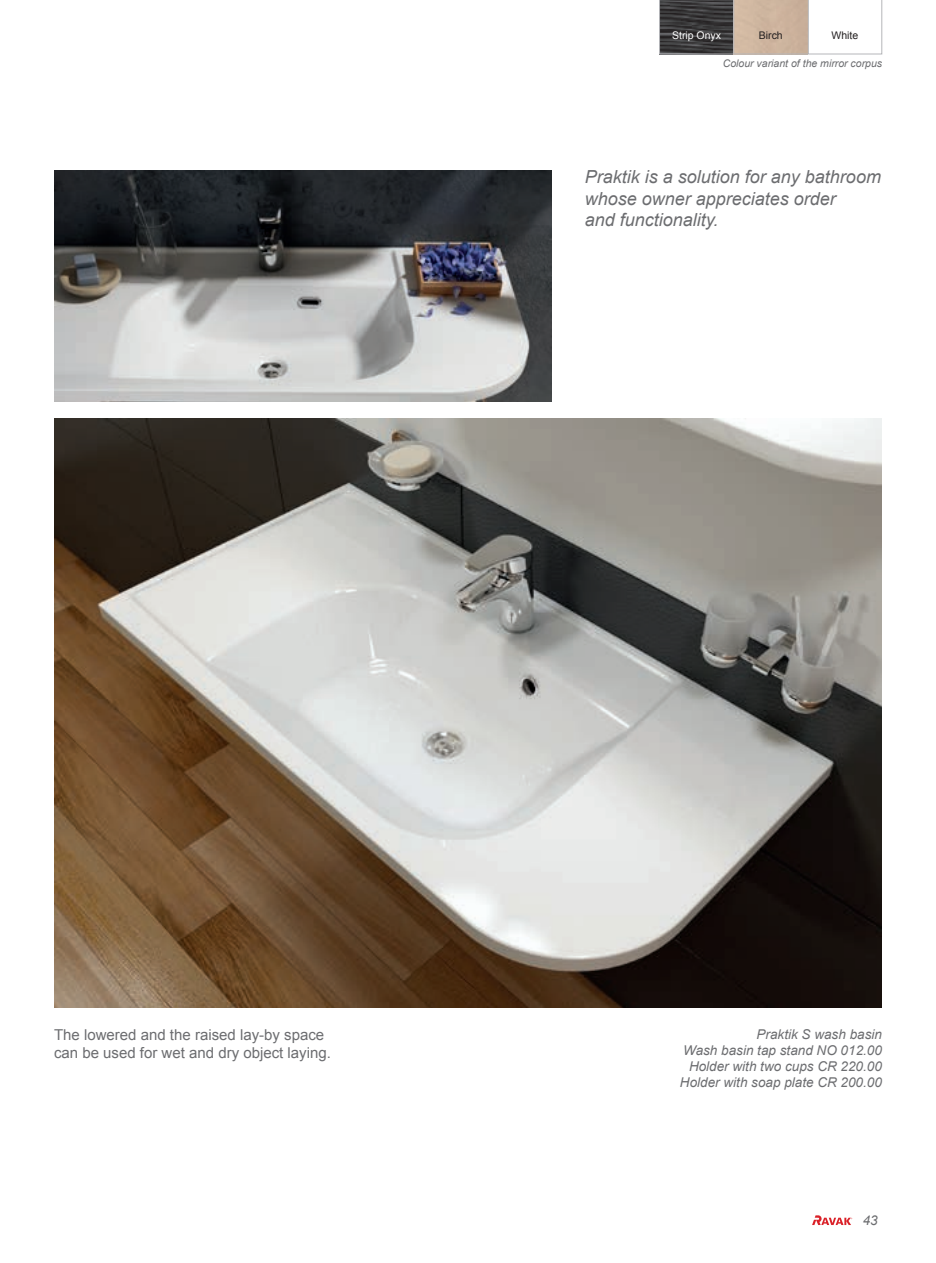
<style>
.page{position:relative;width:936px;height:1263px;background:#fff}
.page>*{position:absolute;margin:0;border:0;box-sizing:border-box;transform-origin:0 0}
.t1{font:italic 18px/21.6px "Arial";color:#6c6d70}
.t2{font:15px/18px "Arial";color:#6c6d70}
.t3{font:italic 13.5px/16.2px "Arial";color:#6c6d70;text-align:right}
.t4{font:italic 10.5px "Arial";color:#6c6d70}
.t5{font:10.5px "Arial";color:#231f20}
.t6{font:10.5px "Arial";color:#fff}
</style>
<div class="page">
<svg style="left:812px;top:1215px;width:40px;height:10px"></svg>
<img style="left:54px;top:170px;width:497px;height:231px">
<img style="left:54px;top:419px;width:827px;height:589px">
<svg style="left:659px;top:0;width:223px;height:54px"></svg>
<p class="t6" style="left:672px;top:28px;width:51px">Strip Onyx</p>
<p class="t5" style="left:758px;top:28px;width:25px">Birch</p>
<p class="t5" style="left:831px;top:28px;width:28px">White</p>
<p class="t4" style="left:722px;top:57px;width:161px">Colour variant of the mirror corpus</p>
<h1 class="t1" style="left:584px;top:166px;width:298px">Praktik is a solution for any bathroom whose owner appreciates order<br>and functionality.</h1>
<p class="t2" style="left:54px;top:1025px;width:278px">The lowered and the raised lay-by space can be used for wet and dry object laying.</p>
<p class="t3" style="left:680px;top:1026px;width:203px">Praktik S wash basin<br>Wash basin tap stand NO 012.00<br>Holder with two cups CR 220.00<br>Holder with soap plate CR 200.00</p>
<p class="t3" style="left:862px;top:1212px;width:17px">43</p>
</div>
